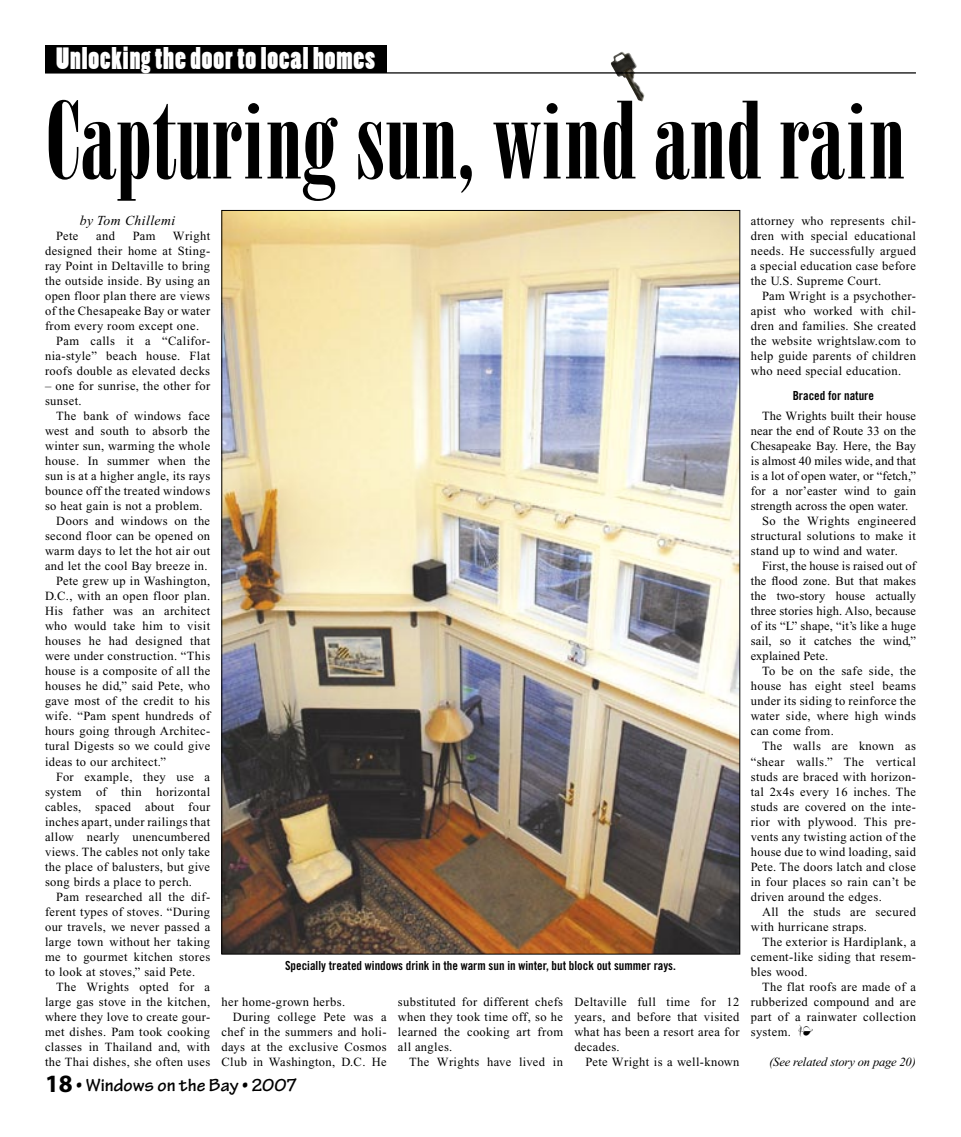
<style>
.page{position:relative;width:961px;height:1137px;background:#fff}
.page>*{position:absolute;margin:0;border:0;box-sizing:border-box;transform-origin:0 0}
.headline{font:107.5px "Bodoni Poster Compressed";color:#000}
.t1{font:28.75px "Poplar Std";letter-spacing:.03em;color:#fff}
.t2{font:18.75px "Tekton MM 503 488";color:#000}
.byline{font:italic 13.75px "Times New Roman";letter-spacing:.03em;color:#000}
.News__Times_New_Rom_PS{font:12.5px/15px "Times New Roman";letter-spacing:.03em;color:#000;text-align:justify}
.Cutlines{font:12.5px "Trade Gothic Bold Cond Twenty";color:#000}
.News__Times_New_Rom_PS-2{font:italic 12.5px "Times New Roman";letter-spacing:-.01em;color:#000}
.subhead{font:12.5px "Trade Gothic Bold Cond Twenty";color:#000}
.s1{font-family:"Myriad";font-weight:700;font-size:25px}
</style>
<div class="page">
<img style="left:610px;top:52px;width:34px;height:50px">
<hr style="left:45px;top:72px;width:870px;height:1px;background:#000">
<div style="left:45px;top:45px;width:341px;height:28px;background:#000"></div>
<img style="left:223px;top:212px;width:514px;height:740px">
<p class="t1" style="left:56px;top:42px;width:320px">Unlocking the door to local homes</p>
<p class="headline" style="left:45px;top:78px;width:861px">Capturing sun, wind and rain</p>
<p class="byline" style="left:80px;top:213px;width:97px">by Tom Chillemi</p>
<p class="News__Times_New_Rom_PS" style="left:45px;top:228px;width:167px;text-indent:128px">Wright designed their home at Sting&shy;ray Point in Deltaville to bring the outside inside. By using an open floor plan there are views of the Chesapeake Bay or water from every room except one.</p>
<p class="News__Times_New_Rom_PS" style="left:45px;top:333px;width:167px;text-indent:11px">Pam calls it a “Califor&shy;nia-style” beach house. Flat roofs double as elevated decks</p>
<p class="News__Times_New_Rom_PS" style="left:45px;top:378px;width:166px">– one for sunrise, the other for sunset.</p>
<p class="News__Times_New_Rom_PS" style="left:45px;top:408px;width:167px;text-indent:11px">The bank of windows face west and south to absorb the winter sun, warming the whole house. In summer when the sun is at a higher angle, its rays bounce off the treated windows so heat gain is not a problem.</p>
<p class="News__Times_New_Rom_PS" style="left:45px;top:513px;width:167px;text-indent:11px">Doors and windows on the second floor can be opened on warm days to let the hot air out and let the cool Bay breeze in.</p>
<p class="News__Times_New_Rom_PS" style="left:45px;top:573px;width:167px;text-indent:11px">Pete grew up in Washington, D.C., with an open floor plan.<br>His father was an architect who would take him to visit houses he had designed that were under construction. “This house is a composite of all the houses he did,” said Pete, who gave most of the credit to his wife. “Pam spent hundreds of hours going through Architec&shy;tural Digests so we could give ideas to our architect.”</p>
<p class="News__Times_New_Rom_PS" style="left:45px;top:768px;width:167px;text-indent:11px">For example, they use a system of thin horizontal cables, spaced about four inches apart, under railings that allow nearly unencumbered views. The cables not only take the place of balusters, but give song birds a place to perch.</p>
<p class="News__Times_New_Rom_PS" style="left:45px;top:888px;width:167px;text-indent:11px">Pam researched all the dif&shy;ferent types of stoves. “During our travels, we never passed a large town without her taking me to gourmet kitchen stores to look at stoves,” said Pete.</p>
<p class="News__Times_New_Rom_PS" style="left:45px;top:978px;width:167px;text-indent:11px">The Wrights opted for a large gas stove in the kitchen, where they love to create gour&shy;met dishes. Pam took cooking classes in Thailand and, with the Thai dishes, she often uses</p>
<p class="News__Times_New_Rom_PS" style="left:56px;top:228px;width:24px">Pete</p>
<p class="News__Times_New_Rom_PS" style="left:96px;top:228px;width:20px">and</p>
<p class="News__Times_New_Rom_PS" style="left:133px;top:228px;width:24px">Pam</p>
<p class="Cutlines" style="left:285px;top:958px;width:392px">Specially treated windows drink in the warm sun in winter, but block out summer rays.</p>
<p class="News__Times_New_Rom_PS" style="left:221px;top:993px;width:125px">her home-grown herbs.</p>
<p class="News__Times_New_Rom_PS" style="left:221px;top:1008px;width:167px;text-indent:11px">During college Pete was a chef in the summers and holi&shy;days at the exclusive Cosmos Club in Washington, D.C. He</p>
<p class="News__Times_New_Rom_PS" style="left:398px;top:993px;width:167px">substituted for different chefs when they took time off, so he learned the cooking art from all angles.</p>
<p class="News__Times_New_Rom_PS" style="left:409px;top:1053px;width:155px">The Wrights have lived in</p>
<p class="News__Times_New_Rom_PS" style="left:574px;top:993px;width:167px">Deltaville full time for 12 years, and before that visited what has been a resort area for decades.</p>
<p class="News__Times_New_Rom_PS" style="left:585px;top:1053px;width:155px">Pete Wright is a well-known</p>
<h3 class="t2" style="left:45px;top:1074px;width:252px"><span class="s1">18</span> • Windows on the Bay • 2007</h3>
<p class="News__Times_New_Rom_PS" style="left:750px;top:213px;width:167px">attorney who represents chil&shy;dren with special educational needs. He successfully argued a special education case before the U.S. Supreme Court.</p>
<p class="News__Times_New_Rom_PS" style="left:750px;top:288px;width:167px;text-indent:11px">Pam Wright is a psychother&shy;apist who worked with chil&shy;dren and families. She created the website wrightslaw.com to help guide parents of children who need special education.</p>
<p class="subhead" style="left:792px;top:388px;width:83px">Braced for nature</p>
<p class="News__Times_New_Rom_PS" style="left:750px;top:408px;width:167px;text-indent:11px">The Wrights built their house near the end of Route 33 on the Chesapeake Bay. Here, the Bay is almost 40 miles wide, and that is a lot of open water, or “fetch,” for a nor’easter wind to gain strength across the open water.</p>
<p class="News__Times_New_Rom_PS" style="left:750px;top:513px;width:166px;text-indent:11px">So the Wrights engineered structural solutions to make it stand up to wind and water.</p>
<p class="News__Times_New_Rom_PS" style="left:750px;top:558px;width:167px;text-indent:11px">First, the house is raised out of the flood zone. But that makes the two-story house actually three stories high. Also, because of its “L” shape, “it’s like a huge sail, so it catches the wind,” explained Pete.</p>
<p class="News__Times_New_Rom_PS" style="left:750px;top:663px;width:167px;text-indent:11px">To be on the safe side, the house has eight steel beams under its siding to reinforce the water side, where high winds can come from.</p>
<p class="News__Times_New_Rom_PS" style="left:750px;top:738px;width:167px;text-indent:11px">The walls are known as “shear walls.” The vertical studs are braced with horizon&shy;tal 2x4s every 16 inches. The studs are covered on the inte&shy;rior with plywood. This pre&shy;vents any twisting action of the house due to wind loading, said Pete. The doors latch and close in four places so rain can’t be driven around the edges.</p>
<p class="News__Times_New_Rom_PS" style="left:750px;top:903px;width:166px;text-indent:11px">All the studs are secured with hurricane straps.</p>
<p class="News__Times_New_Rom_PS" style="left:750px;top:933px;width:167px;text-indent:11px">The exterior is Hardiplank, a cement-like siding that resem&shy;bles wood.</p>
<p class="News__Times_New_Rom_PS" style="left:750px;top:978px;width:167px;text-indent:11px">The flat roofs are made of a rubberized compound and are part of a rainwater collection system.</p>
<p class="News__Times_New_Rom_PS-2" style="left:768px;top:1054px;width:148px">(See related story on page 20)</p>
</div>
